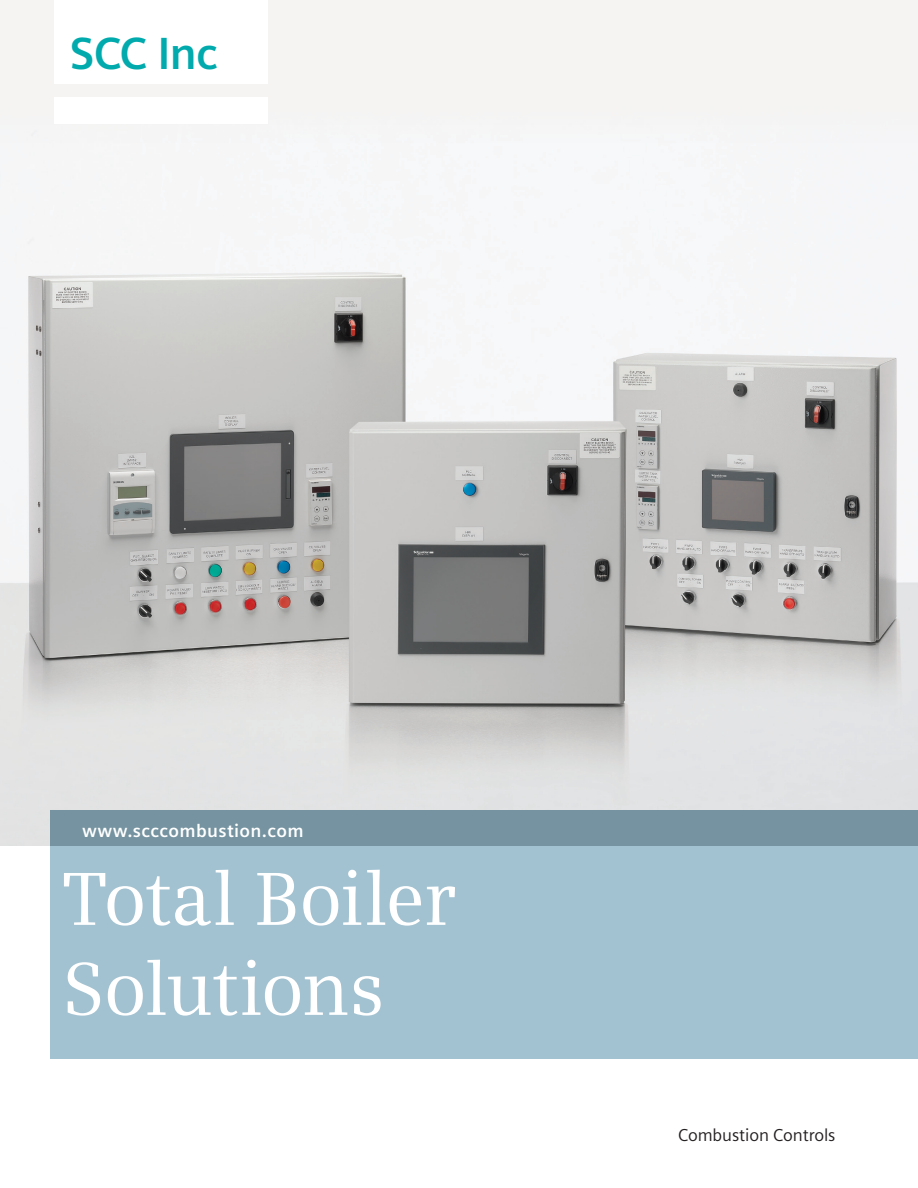
<style>
.page{position:relative;width:918px;height:1188px;background:#fff}
.page>*{position:absolute;margin:0;border:0;box-sizing:border-box;transform-origin:0 0}
.t1{font:75px/90px "Siemens Serif";letter-spacing:-.03em;color:#fff}
.t2{font:700 45px "Siemens Sans";letter-spacing:-.025em;color:#00aaad}
.t3{font:700 18px "Siemens Sans";letter-spacing:.02em;color:#fff}
.t4{font:17.25px "Siemens Sans";letter-spacing:-.005em;color:#231f20}
</style>
<div class="page">
<img style="left:0;top:106px;width:918px;height:739px">
<div style="left:50px;top:845px;width:868px;height:214px;background:#a3c2d1"></div>
<div style="left:50px;top:810px;width:868px;height:35px;background:#7593a0"></div>
<div style="left:1px;top:0;width:917px;height:143px;background:#f5f4f3"></div>
<div style="left:54px;top:0;width:214px;height:83px;background:#fff"></div>
<div style="left:54px;top:97px;width:214px;height:27px;background:#fff"></div>
<h2 class="t2" style="left:70px;top:28px;width:149px">SCC Inc</h2>
<p class="t3" style="left:82px;top:820px;width:223px">www.scccombustion.com</p>
<h1 class="t1" style="left:62px;top:855px;width:396px">Total Boiler<br>Solutions</h1>
<p class="t4" style="left:678px;top:1125px;width:159px">Combustion Controls</p>
</div>
